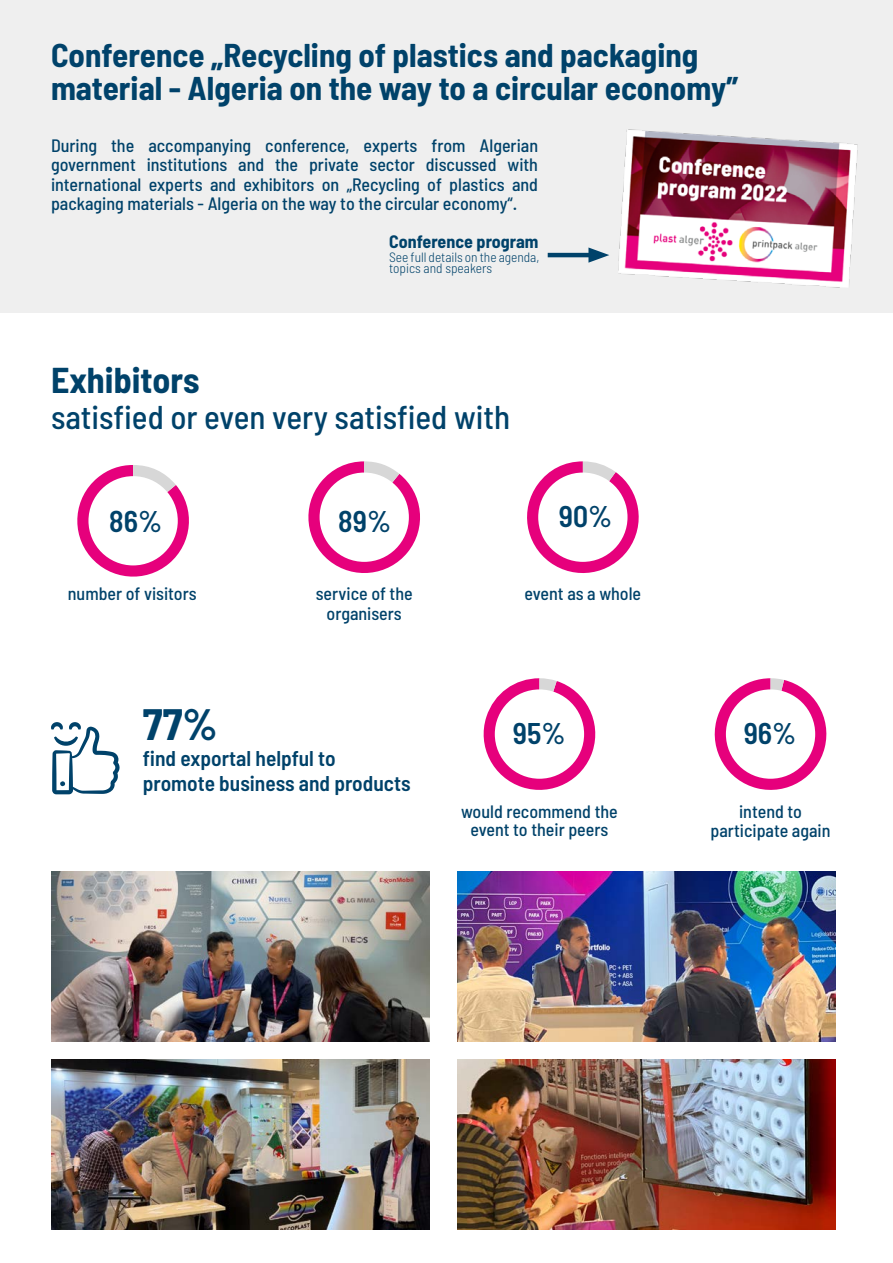
<style>
.page{position:relative;width:893px;height:1263px;background:#fff}
.page>*{position:absolute;margin:0;border:0;box-sizing:border-box;transform-origin:0 0}
.t1{font:700 semi-condensed 44.1px "Barlow";color:#00426a}
.t2{font:700 semi-condensed 36px "Barlow";color:#00426a}
.t3{font:700 semi-condensed 33px/33px "Barlow";color:#00426a}
.t4{font:500 semi-condensed 33px "Barlow";color:#00426a}
.t5{font:600 semi-condensed 30px "Barlow";color:#00426a}
.t6{font:600 semi-condensed 21.45px/25.7px "Barlow";color:#00426a}
.t7{font:500 semi-condensed 18px/19.5px "Barlow";color:#00426a;text-align:center}
.t8{font:700 semi-condensed 18px "Barlow";color:#00426a}
.t9{font:300 semi-condensed 13.5px/10.5px "Barlow";color:#00426a}
</style>
<div class="page">
<div style="left:0;top:0;width:893px;height:313px;background:#efefef"></div>
<svg style="left:77px;top:465px;width:112px;height:112px"></svg>
<div style="left:88px;top:476px;width:90px;height:89px;background:#fff;border-radius:50%"></div>
<svg style="left:483px;top:678px;width:113px;height:112px"></svg>
<div style="left:495px;top:689px;width:89px;height:90px;background:#fff;border-radius:50%"></div>
<svg style="left:714px;top:678px;width:113px;height:112px"></svg>
<div style="left:726px;top:689px;width:89px;height:90px;background:#fff;border-radius:50%"></div>
<svg style="left:308px;top:461px;width:112px;height:112px"></svg>
<div style="left:320px;top:472px;width:89px;height:90px;background:#fff;border-radius:50%"></div>
<svg style="left:527px;top:461px;width:112px;height:112px"></svg>
<div style="left:538px;top:472px;width:89px;height:90px;background:#fff;border-radius:50%"></div>
<svg style="left:51px;top:722px;width:69px;height:72px"></svg>
<img style="left:619px;top:130px;width:239px;height:157px">
<hr style="left:548px;top:253px;width:49px;height:4px;background:#00426a">
<svg style="left:588px;top:247px;width:21px;height:16px"></svg>
<img style="left:51px;top:871px;width:378px;height:170px">
<img style="left:51px;top:1059px;width:378px;height:170px">
<img style="left:457px;top:871px;width:379px;height:170px">
<img style="left:457px;top:1059px;width:379px;height:170px">
<h3 class="t3" style="left:51px;top:38px;width:689px">Conference „Recycling of plastics and packaging material - Algeria on the way to a circular economy”</h3>
<p class="t7" style="left:51px;top:135px;width:489px;text-align:justify">During the accompanying conference, experts from Algerian government institutions and the private sector discussed with international experts and exhibitors on „Recycling of plastics and packaging materials - Algeria on the way to the circular economy“.</p>
<p class="t9" style="left:389px;top:252px;width:152px">See full details on the agenda, topics and speakers</p>
<p class="t8" style="left:389px;top:230px;width:151px">Conference program</p>
<h2 class="t2" style="left:51px;top:358px;width:150px">Exhibitors</h2>
<h3 class="t4" style="left:51px;top:397px;width:461px">satisfied or even very satisfied with</h3>
<h3 class="t5" style="left:109px;top:503px;width:54px">86%</h3>
<p class="t7" style="left:68px;top:583px;width:130px">number of visitors</p>
<h3 class="t5" style="left:338px;top:503px;width:54px">89%</h3>
<p class="t7" style="left:316px;top:583px;width:99px">service of the organisers</p>
<h3 class="t5" style="left:559px;top:497px;width:55px">90%</h3>
<p class="t7" style="left:524px;top:583px;width:118px">event as a whole</p>
<h1 class="t1" style="left:143px;top:697px;width:76px">77%</h1>
<p class="t6" style="left:143px;top:744px;width:269px">find exportal helpful to promote business and products</p>
<h3 class="t5" style="left:513px;top:714px;width:54px">95%</h3>
<p class="t7" style="left:461px;top:802px;width:158px;line-height:18px">would recommend the event to their peers</p>
<h3 class="t5" style="left:744px;top:714px;width:54px">96%</h3>
<p class="t7" style="left:711px;top:801px;width:121px">intend to participate again</p>
</div>
